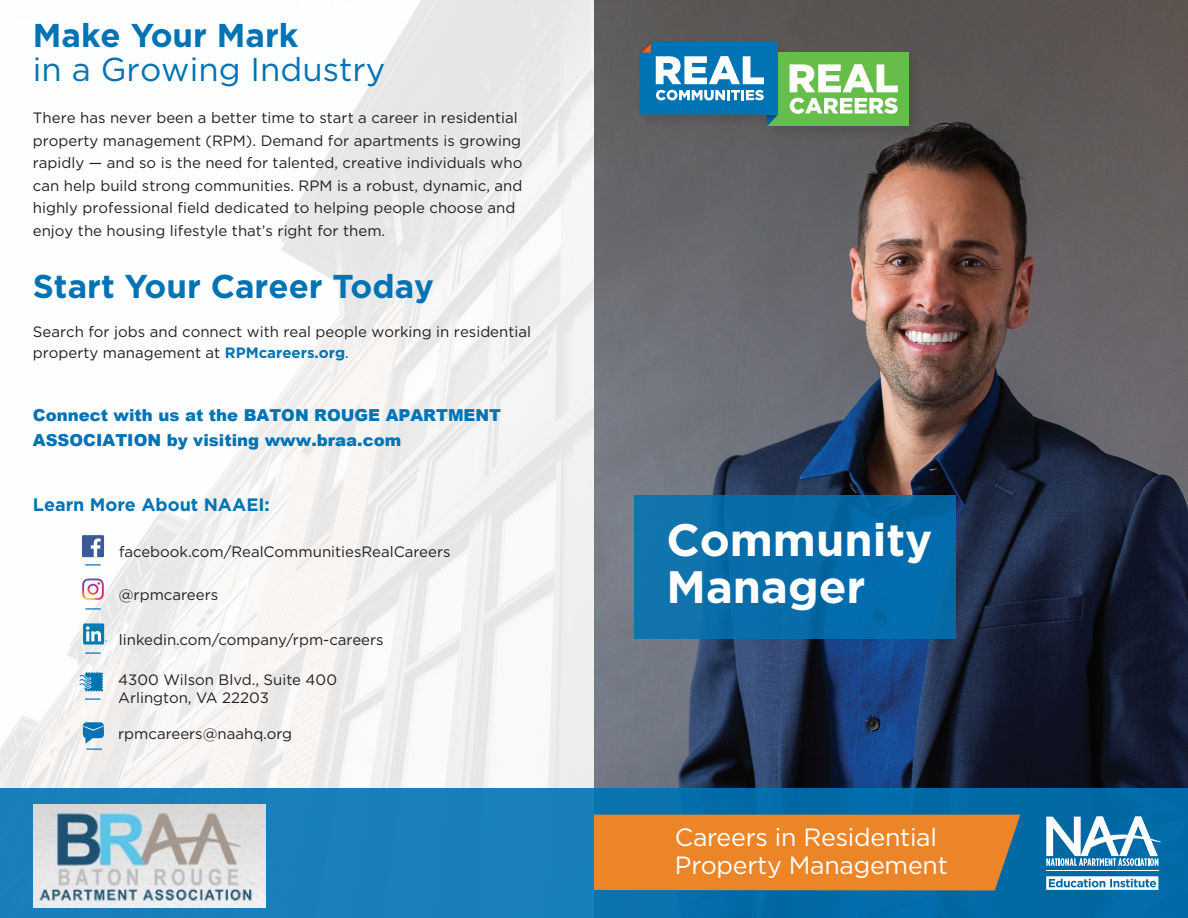
<style>
.page{position:relative;width:1188px;height:918px;background:#fff}
.page>*{position:absolute;margin:0;border:0;box-sizing:border-box;transform-origin:0 0}
.body{font:700 45.45px "Gotham HTF";color:#fff}
.body-2{font:33px/34.5px "Gotham HTF";color:#0073b4}
.body-3{font:700 33px "Gotham HTF";color:#0073b4}
.body-4{font:24.9px/28.8px "Gotham HTF";letter-spacing:-.01em;color:#fff}
.body-5{font:700 18px "Gotham HTF";color:#0073b4}
.body-6{font:900 16.5px/24.8px "Arial";color:#0073b4}
.body-7{font:15px/22.5px "Gotham HTF";color:#231f20}
.sub_notch{font:15px "Gotham HTF";color:#231f20}
.s1{font-weight:700}
.s2{font-weight:700;color:#0073b4}
</style>
<div class="page">
<img style="left:0;top:0;width:1188px;height:788px">
<div style="left:0;top:788px;width:1188px;height:130px;background:linear-gradient(to right,#1d84bf,#0367a1)"></div>
<svg style="left:1046px;top:816px;width:116px;height:50px"></svg>
<hr style="left:1046px;top:871px;width:112px;height:1px;background:#fff">
<svg style="left:1046px;top:876px;width:112px;height:14px"></svg>
<div style="left:594px;top:815px;width:426px;height:75px;background:#eb8528"></div>
<div style="left:635px;top:495px;width:321px;height:143px;background:linear-gradient(to bottom,#086ba7,#086eac)"></div>
<div style="left:638px;top:40px;width:285px;height:100px;background:#231f20;opacity:.15"></div>
<div style="left:767px;top:53px;width:142px;height:73px;background:#67bd4a"></div>
<svg style="left:639px;top:41px;width:139px;height:85px"></svg>
<svg style="left:790px;top:64px;width:108px;height:28px"></svg>
<svg style="left:790px;top:98px;width:108px;height:16px"></svg>
<svg style="left:83px;top:722px;width:21px;height:28px"></svg>
<svg style="left:85px;top:698px;width:16px;height:2px"></svg>
<svg style="left:80px;top:672px;width:23px;height:19px"></svg>
<svg style="left:85px;top:652px;width:16px;height:2px"></svg>
<div style="left:83px;top:623px;width:21px;height:22px;background:#007bb6;border-radius:2px"></div>
<svg style="left:86px;top:626px;width:21px;height:15px"></svg>
<svg style="left:85px;top:608px;width:16px;height:2px"></svg>
<img style="left:82px;top:578px;width:22px;height:22px">
<svg style="left:85px;top:564px;width:16px;height:2px"></svg>
<div style="left:82px;top:535px;width:22px;height:22px;background:#3b5a9a"></div>
<svg style="left:91px;top:538px;width:10px;height:19px"></svg>
<img style="left:34px;top:804px;width:231px;height:103px">
<p class="body-2" style="left:33px;top:17px;width:354px"><span class="s1">Make Your Mark<br></span>in a Growing Industry</p>
<p class="body-7" style="left:33px;top:106px;width:491px">There has never been a better time to start a career in residential property management (RPM). Demand for apartments is growing rapidly — and so is the need for talented, creative individuals who can help build strong communities. RPM is a robust, dynamic, and highly professional field dedicated to helping people choose and enjoy the housing lifestyle that’s right for them.</p>
<p class="body-3" style="left:33px;top:267px;width:403px">Start Your Career Today</p>
<p class="body-7" style="left:33px;top:320px;width:500px;line-height:21.3px">Search for jobs and connect with real people working in residential property management at <span class="s2">RPMcareers.org</span>.</p>
<p class="body-6" style="left:33px;top:402px;width:470px">Connect with us at the BATON ROUGE APARTMENT<br>ASSOCIATION by visiting www.braa.com</p>
<p class="body-5" style="left:33px;top:494px;width:239px">Learn More About NAAEI:</p>
<p class="sub_notch" style="left:119px;top:544px;width:333px">facebook.com/RealCommunitiesRealCareers</p>
<p class="body-7" style="left:119px;top:583px;width:101px">@rpmcareers</p>
<p class="body-7" style="left:119px;top:628px;width:266px">linkedin.com/company/rpm-careers</p>
<p class="body-7" style="left:118px;top:670px;width:220px;line-height:18px">4300 Wilson Blvd., Suite 400<br>Arlington, VA 22203</p>
<p class="body-7" style="left:118px;top:722px;width:175px">rpmcareers@naahq.org</p>
<p class="body" style="left:667px;top:513px;width:267px">Community</p>
<p class="body" style="left:667px;top:561px;width:200px">Manager</p>
<p class="body-4" style="left:675px;top:822px;width:274px">Careers in Residential<br>Property Management</p>
</div>
